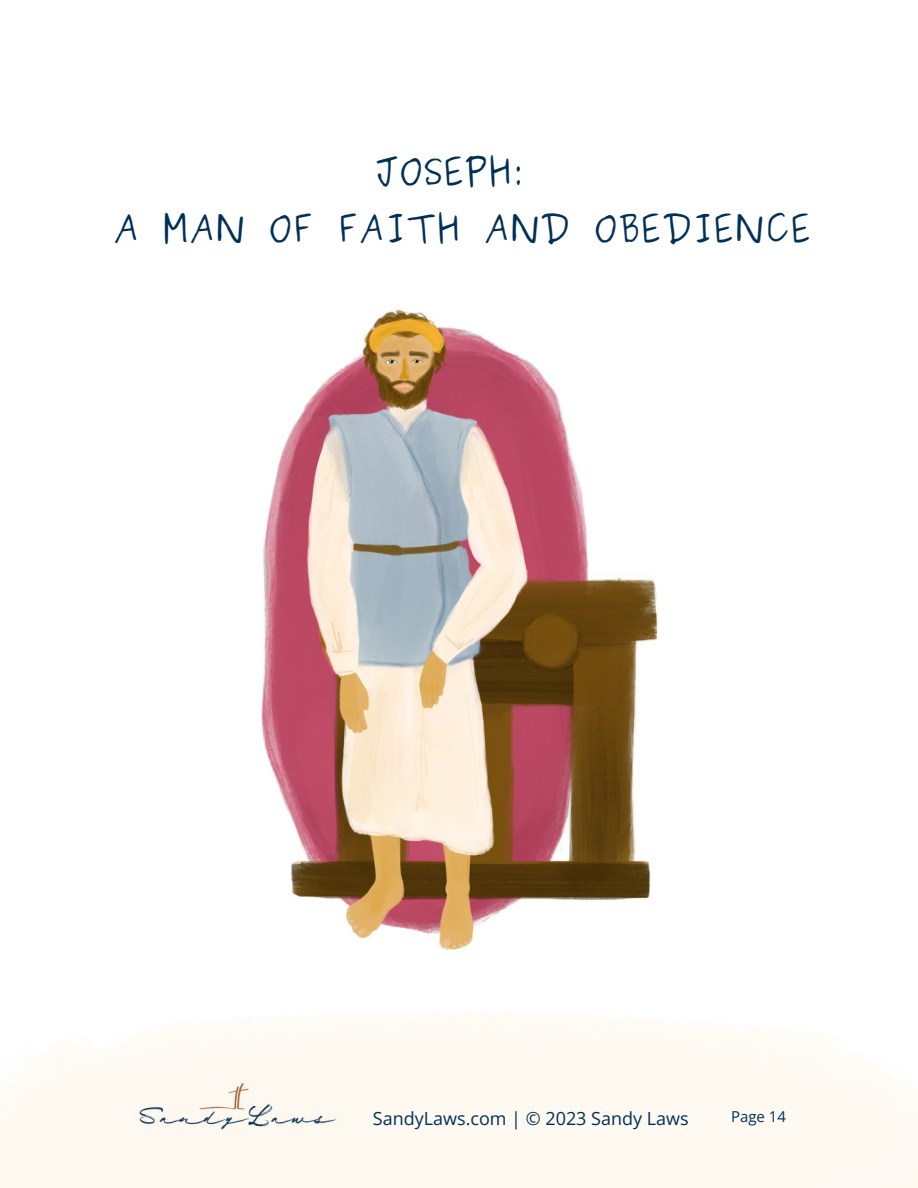
<style>
.page{position:relative;width:918px;height:1188px;background:#fff}
.page>*{position:absolute;margin:0;border:0;box-sizing:border-box;transform-origin:0 0}
.t1{font:36px/57.3px "Purisa";color:#003057}
.t2{font:18px "Open Sans";color:#003057}
.t3{font:15px "Open Sans";color:#003057}
</style>
<div class="page">
<img style="left:261px;top:309px;width:397px;height:641px">
<img style="left:132px;top:1075px;width:211px;height:65px">
<p class="t1" style="left:113px;top:144px;width:700px;text-indent:262px">JOSEPH:<br>A MAN OF FAITH AND OBEDIENCE</p>
<p class="t2" style="left:373px;top:1106px;width:318px">SandyLaws.com | © 2023 Sandy Laws</p>
<p class="t3" style="left:731px;top:1106px;width:56px">Page 14</p>
</div>
